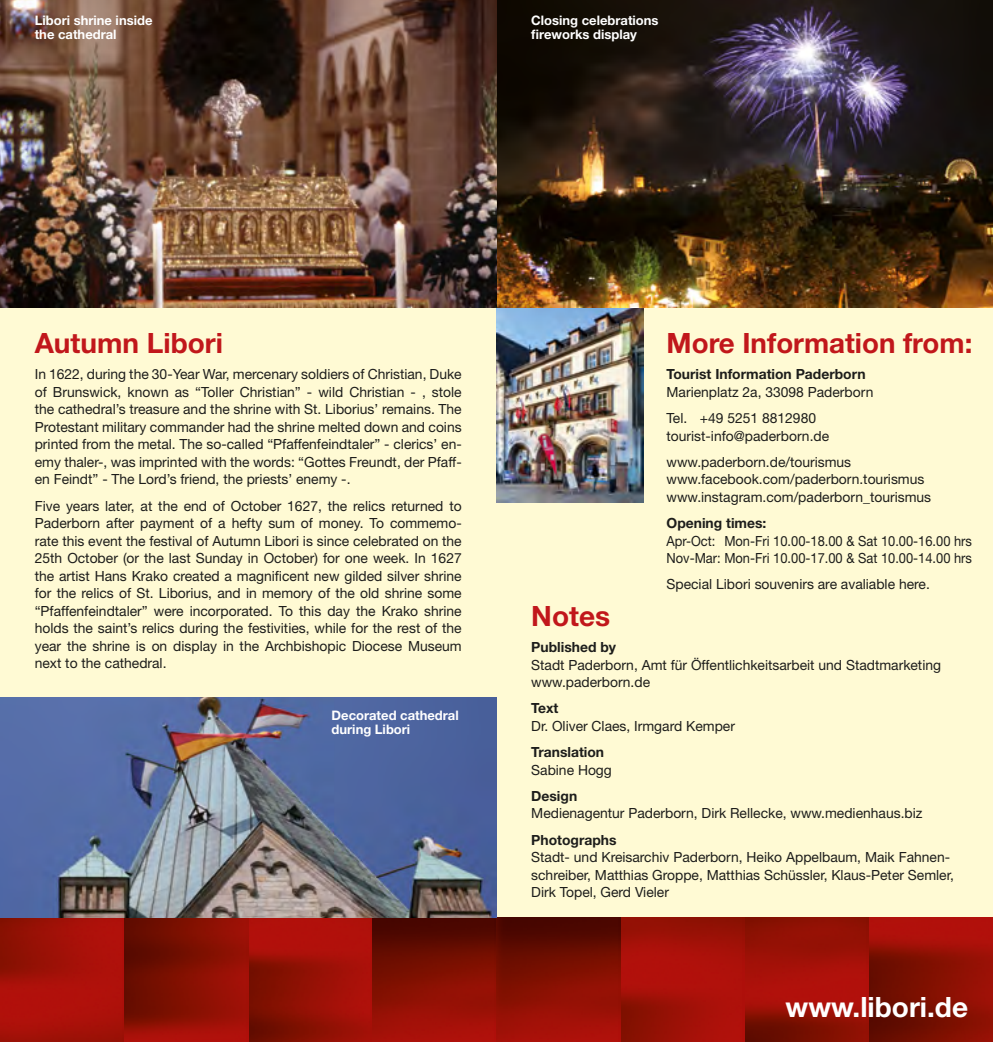
<style>
.page{position:relative;width:993px;height:1042px;background:#fff}
.page>*{position:absolute;margin:0;border:0;box-sizing:border-box;transform-origin:0 0}
.ÜB{font:700 28px "Helvetica Neue LT";color:#c1171b}
.t1{font:700 28px "Helvetica Neue LT";color:#fff}
.FLIESSTEXT{font:14px/17.5px "Helvetica Neue LT";color:#1d1d1b}
.FLIESSTEXT-2{font:14px/17.5px "Helvetica Neue LT";color:#1d1d1b;scale:.92 1}
.FLIESSTEXT-3{font:700 14px/17.5px "Helvetica Neue LT";color:#1d1d1b}
.BU{font:700 13.12px/14px "Helvetica Neue LT";color:#fff}
.s1{font-weight:700}
.s2{font-weight:400}
</style>
<div class="page">
<div style="left:0;top:0;width:992px;height:923px;background:#fffad4"></div>
<img style="left:0;top:918px;width:992px;height:124px">
<img style="left:496px;top:308px;width:147px;height:194px">
<img style="left:0;top:0;width:992px;height:308px">
<img style="left:0;top:697px;width:496px;height:221px">
<p class="BU" style="left:35px;top:13px;width:119px">Libori shrine inside</p>
<p class="BU" style="left:35px;top:27px;width:83px">the cathedral</p>
<p class="BU" style="left:531px;top:13px;width:129px">Closing celebrations</p>
<p class="BU" style="left:531px;top:27px;width:107px">fireworks display</p>
<p class="ÜB" style="left:35px;top:326px;width:190px">Autumn Libori</p>
<p class="FLIESSTEXT" style="left:35px;top:365px;width:428px;text-align:justify">In 1622, during the 30-Year War, mercenary soldiers of Christian, Duke of Brunswick, known as “Toller Christian” - wild Christian - , stole the cathedral’s treasure and the shrine with St. Liborius’ remains. The Protestant military commander had the shrine melted down and coins printed from the metal. The so-called “Pfaffenfeindtaler” - clerics’ en&shy;emy thaler-, was imprinted with the words: “Gottes Freundt, der Pfaff&shy;en Feindt” - The Lord’s friend, the priests’ enemy -.</p>
<p class="FLIESSTEXT" style="left:35px;top:496px;width:428px;text-align:justify">Five years later, at the end of October 1627, the relics returned to Paderborn after payment of a hefty sum of money. To commemo&shy;rate this event the festival of Autumn Libori is since celebrated on the 25th October (or the last Sunday in October) for one week. In 1627 the artist Hans Krako created a magnificent new gilded silver shrine for the relics of St. Liborius, and in memory of the old shrine some “Pfaffenfeindtaler” were incorporated. To this day the Krako shrine holds the saint’s relics during the festivities, while for the rest of the year the shrine is on display in the Archbishopic Diocese Museum next to the cathedral.</p>
<p class="BU" style="left:331px;top:708px;width:129px">Decorated cathedral during Libori</p>
<p class="ÜB" style="left:666px;top:326px;width:307px">More Information from:</p>
<p class="FLIESSTEXT" style="left:666px;top:365px;width:208px"><span class="s1">Tourist Information Paderborn<br></span>Marienplatz 2a, 33098 Paderborn</p>
<p class="FLIESSTEXT" style="left:666px;top:409px;width:164px">Tel. +49 5251 8812980 tourist-info@paderborn.de</p>
<p class="FLIESSTEXT" style="left:666px;top:453px;width:266px">www.paderborn.de/tourismus www.facebook.com/paderborn.tourismus www.instagram.com/paderborn_tourismus</p>
<p class="FLIESSTEXT-2" style="left:666px;top:514px;width:333px"><span class="s1">Opening times:<br></span>Apr-Oct: Mon-Fri 10.00-18.00 &amp; Sat 10.00-16.00 hrs<br>Nov-Mar: Mon-Fri 10.00-17.00 &amp; Sat 10.00-14.00 hrs</p>
<p class="FLIESSTEXT" style="left:666px;top:575px;width:265px">Special Libori souvenirs are avaliable here.</p>
<p class="ÜB" style="left:531px;top:598px;width:80px">Notes</p>
<p class="FLIESSTEXT" style="left:531px;top:638px;width:411px"><span class="s1">Published by<br></span>Stadt Paderborn, Amt für Öffentlichkeitsarbeit und Stadtmarketing www.paderborn.de</p>
<p class="FLIESSTEXT" style="left:531px;top:699px;width:205px"><span class="s1">Text<br></span>Dr. Oliver Claes, Irmgard Kemper</p>
<p class="FLIESSTEXT-3" style="left:531px;top:743px;width:82px">Translation<br><span class="s2">Sabine Hogg</span></p>
<p class="FLIESSTEXT" style="left:531px;top:787px;width:392px"><span class="s1">Design<br></span>Medienagentur Paderborn, Dirk Rellecke, www.medienhaus.biz</p>
<p class="FLIESSTEXT" style="left:531px;top:831px;width:424px"><span class="s1">Photographs<br></span>Stadt- und Kreisarchiv Paderborn, Heiko Appelbaum, Maik Fahnen&shy;schreiber, Matthias Groppe, Matthias Schüssler, Klaus-Peter Semler, Dirk Topel, Gerd Vieler</p>
<h1 class="t1" style="left:785px;top:990px;width:184px">www.libori.de</h1>
</div>
